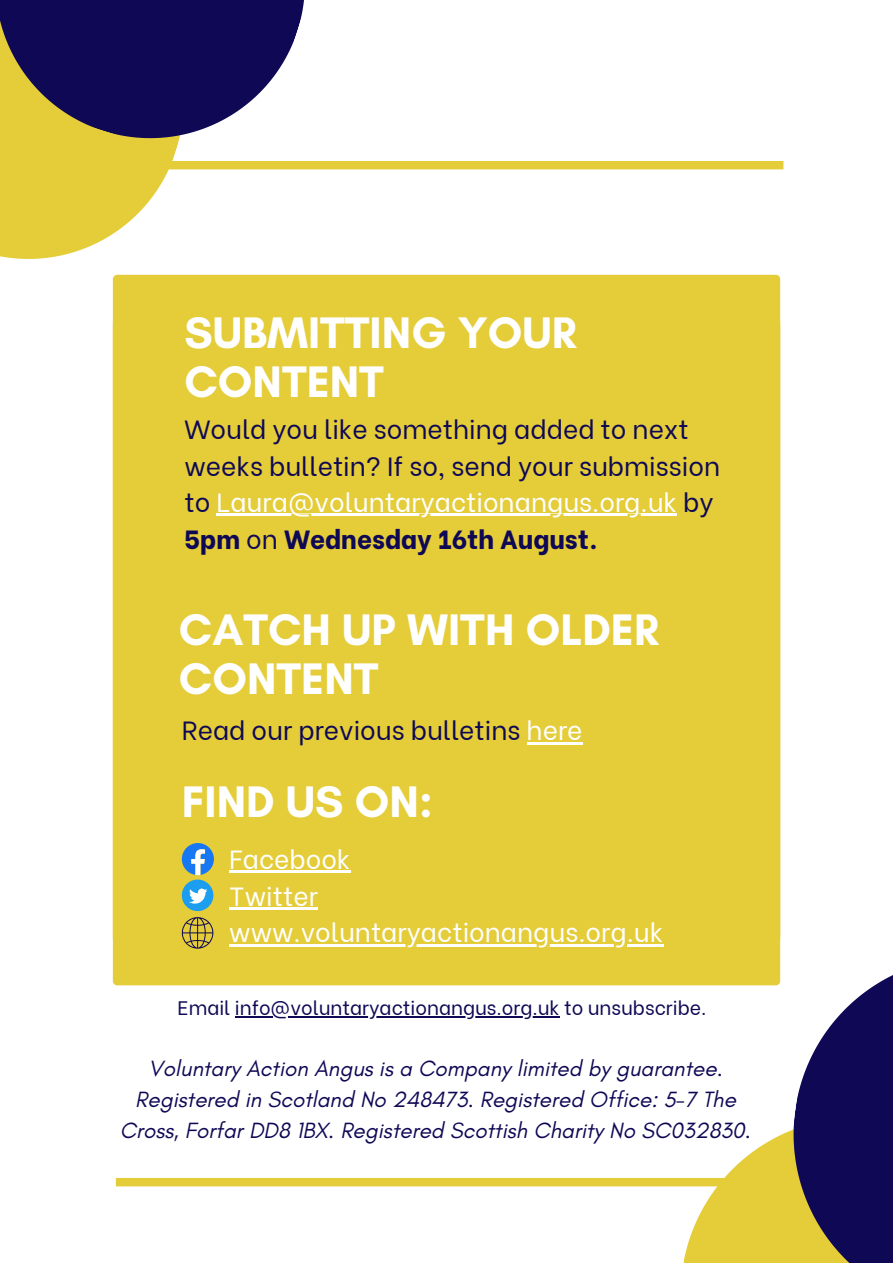
<style>
.page{position:relative;width:893px;height:1263px;background:#fff}
.page>*{position:absolute;margin:0;border:0;box-sizing:border-box;transform-origin:0 0}
.t1{font:700 45px/49.5px "Glacial Indifference";color:#fff}
.t2{font:26.25px/36.6px "Be Vietnam";color:#0f0955}
.t3{font:26.25px "Be Vietnam";color:#fff}
.t4{font:italic 22.5px/30.9px "Glacial Indifference";color:#0f0955;text-align:center}
.t5{font:19.5px "Be Vietnam";color:#0f0955}
.s1{color:#fff}
.s2{font-weight:800}
</style>
<div class="page">
<svg style="left:0;top:178px;width:223px;height:120px"></svg>
<svg style="left:0;top:0;width:344px;height:178px;fill:#0f0955"></svg>
<div style="left:113px;top:942px;width:546px;height:43px;background:#e5cc39"></div>
<svg style="left:659px;top:935px;width:234px;height:328px"></svg>
<div style="left:113px;top:275px;width:667px;height:667px;background:#e5cc39"></div>
<div style="left:0;top:161px;width:783px;height:8px;background:#e5cc39"></div>
<div style="left:116px;top:1178px;width:657px;height:8px;background:#e5cc39"></div>
<svg style="left:182px;top:843px;width:32px;height:68px;background:#76aebf"></svg>
<svg style="left:182px;top:917px;width:31px;height:32px"></svg>
<hr style="left:216px;top:514px;width:461px;height:2px;background:#fff">
<hr style="left:526px;top:742px;width:56px;height:2px;background:#fff">
<hr style="left:229px;top:871px;width:121px;height:2px;background:#fff">
<hr style="left:229px;top:907px;width:89px;height:3px;background:#fff">
<hr style="left:229px;top:944px;width:434px;height:2px;background:#fff">
<hr style="left:235px;top:1016px;width:324px;height:1px;background:#0f0955">
<p class="t1" style="left:184px;top:307px;width:393px">SUBMITTING YOUR<br>CONTENT</p>
<p class="t2" style="left:184px;top:408px;width:537px">Would you like something added to next weeks bulletin? If so, send your submission to <span class="s1">Laura@voluntaryactionangus.org.uk</span> by <span class="s2">5pm</span> on <span class="s2">Wednesday 16th August.</span></p>
<p class="t1" style="left:179px;top:604px;width:481px">CATCH UP WITH OLDER<br>CONTENT</p>
<p class="t2" style="left:182px;top:710px;width:402px">Read our previous bulletins <span class="s1">here</span></p>
<p class="t1" style="left:182px;top:776px;width:252px">FIND US ON:</p>
<p class="t3" style="left:229px;top:838px;width:123px">Facebook</p>
<p class="t3" style="left:229px;top:874px;width:90px">Twitter</p>
<p class="t3" style="left:229px;top:911px;width:435px">www.voluntaryactionangus.org.uk</p>
<p class="t5" style="left:178px;top:991px;width:530px">Email info@voluntaryactionangus.org.uk to unsubscribe.</p>
<p class="t4" style="left:120px;top:1053px;width:632px">Voluntary Action Angus is a Company limited by guarantee.<br>Registered in Scotland No 248473. Registered Office: 5-7 The<br>Cross, Forfar DD8 1BX. Registered Scottish Charity No SC032830.</p>
</div>
